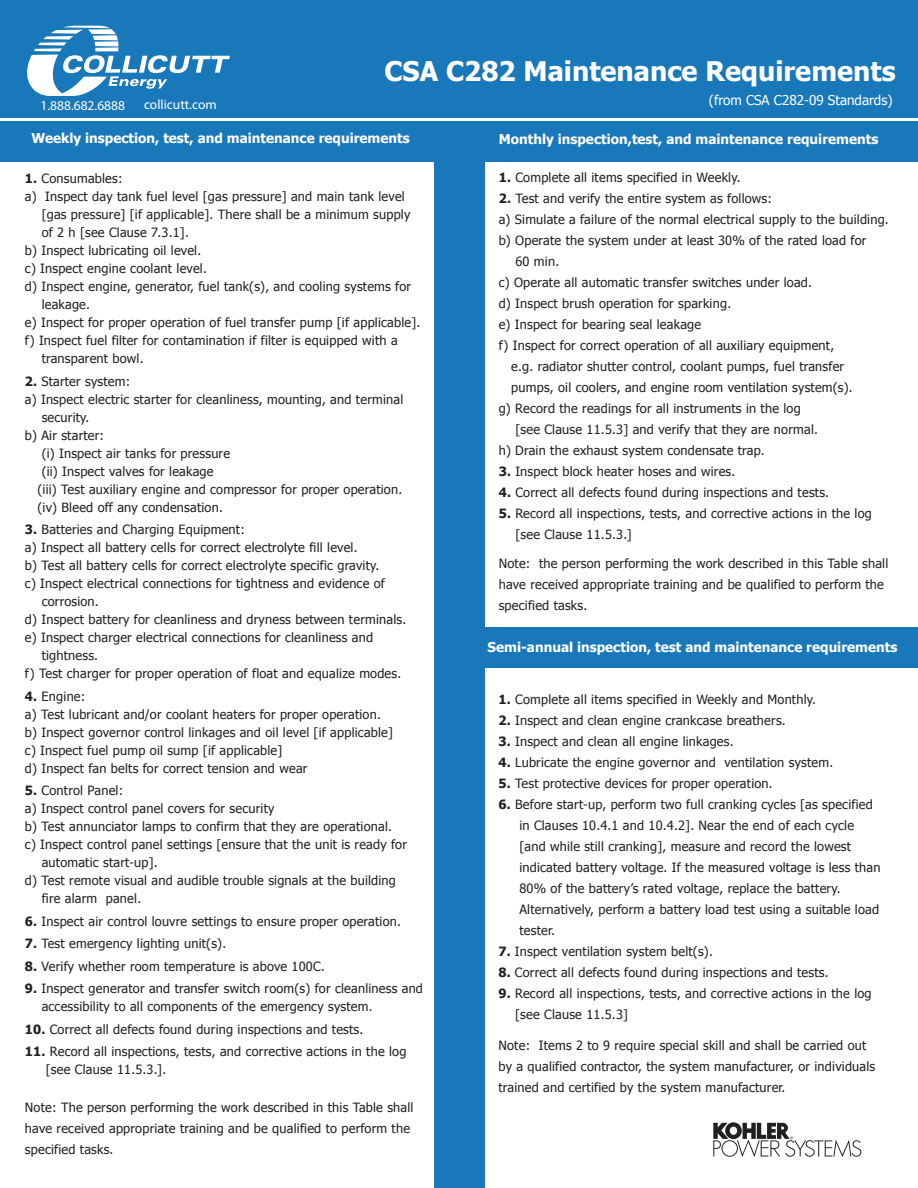
<style>
.page{position:relative;width:918px;height:1188px;background:#fff}
.page>*{position:absolute;margin:0;border:0;box-sizing:border-box;transform-origin:0 0}
.t1{font:700 27px "Tahoma";color:#fff}
.t2{font:700 13.5px "Tahoma";color:#fff}
.t3{font:13.5px "Myriad Pro";color:#fff}
.t4{font:13.5px "Tahoma";color:#fff}
.t5{font:12.75px/21px "Tahoma";letter-spacing:.015em;color:#221f20}
.s1{font-weight:700}
</style>
<div class="page">
<div style="left:0;top:0;width:918px;height:118px;background:#1878b9"></div>
<div style="left:434px;top:136px;width:50px;height:1052px;background:#1878b9"></div>
<svg style="left:27px;top:26px;width:203px;height:70px"></svg>
<div style="left:0;top:122px;width:918px;height:40px;background:#1878b9"></div>
<div style="left:450px;top:627px;width:468px;height:41px;background:#1878b9"></div>
<svg style="left:713px;top:1122px;width:148px;height:35px"></svg>
<p class="t3" style="left:41px;top:98px;width:86px">1.888.682.6888</p>
<p class="t3" style="left:144px;top:96px;width:74px">collicutt.com</p>
<h1 class="t1" style="left:385px;top:53px;width:512px">CSA C282 Maintenance Requirements</h1>
<p class="t4" style="left:709px;top:91px;width:185px">(from CSA C282-09 Standards)</p>
<p class="t2" style="left:31px;top:129px;width:380px">Weekly inspection, test, and maintenance requirements</p>
<p class="t2" style="left:499px;top:130px;width:381px">Monthly inspection,test, and maintenance requirements</p>
<p class="t5" style="left:25px;top:167px;width:99px"><span class="s1">1.</span> Consumables:</p>
<p class="t5" style="left:25px;top:185px;width:381px">a) Inspect day tank fuel level [gas pressure] and main tank level</p>
<p class="t5" style="left:42px;top:203px;width:370px">[gas pressure] [if applicable]. There shall be a minimum supply</p>
<p class="t5" style="left:42px;top:221px;width:149px">of 2 h [see Clause 7.3.1].</p>
<p class="t5" style="left:25px;top:239px;width:178px">b) Inspect lubricating oil level.</p>
<p class="t5" style="left:25px;top:257px;width:184px">c) Inspect engine coolant level.</p>
<p class="t5" style="left:25px;top:275px;width:388px">d) Inspect engine, generator, fuel tank(s), and cooling systems for</p>
<p class="t5" style="left:42px;top:293px;width:50px">leakage.</p>
<p class="t5" style="left:25px;top:311px;width:397px">e) Inspect for proper operation of fuel transfer pump [if applicable].</p>
<p class="t5" style="left:25px;top:329px;width:374px">f) Inspect fuel filter for contamination if filter is equipped with a</p>
<p class="t5" style="left:42px;top:347px;width:103px">transparent bowl.</p>
<p class="t5" style="left:25px;top:370px;width:107px"><span class="s1">2.</span> Starter system:</p>
<p class="t5" style="left:25px;top:388px;width:380px">a) Inspect electric starter for cleanliness, mounting, and terminal</p>
<p class="t5" style="left:42px;top:406px;width:49px">security.</p>
<p class="t5" style="left:25px;top:424px;width:81px">b) Air starter:</p>
<p class="t5" style="left:42px;top:442px;width:190px">(i) Inspect air tanks for pressure</p>
<p class="t5" style="left:42px;top:460px;width:173px">(ii) Inspect valves for leakage</p>
<p class="t5" style="left:37px;top:478px;width:366px">(iii) Test auxiliary engine and compressor for proper operation.</p>
<p class="t5" style="left:37px;top:496px;width:187px">(iv) Bleed off any condensation.</p>
<p class="t5" style="left:25px;top:518px;width:222px"><span class="s1">3.</span> Batteries and Charging Equipment:</p>
<p class="t5" style="left:25px;top:536px;width:334px">a) Inspect all battery cells for correct electrolyte fill level.</p>
<p class="t5" style="left:25px;top:554px;width:356px">b) Test all battery cells for correct electrolyte specific gravity.</p>
<p class="t5" style="left:25px;top:572px;width:362px">c) Inspect electrical connections for tightness and evidence of</p>
<p class="t5" style="left:42px;top:590px;width:59px">corrosion.</p>
<p class="t5" style="left:25px;top:608px;width:383px">d) Inspect battery for cleanliness and dryness between terminals.</p>
<p class="t5" style="left:25px;top:626px;width:350px">e) Inspect charger electrical connections for cleanliness and</p>
<p class="t5" style="left:42px;top:644px;width:58px">tightness.</p>
<p class="t5" style="left:25px;top:662px;width:378px">f) Test charger for proper operation of float and equalize modes.</p>
<p class="t5" style="left:25px;top:686px;width:370px;line-height:18px"><span class="s1">4.</span> Engine:<br>a) Test lubricant and/or coolant heaters for proper operation. b) Inspect governor control linkages and oil level [if applicable] c) Inspect fuel pump oil sump [if applicable]<br>d) Inspect fan belts for correct tension and wear</p>
<p class="t5" style="left:25px;top:779px;width:100px"><span class="s1">5.</span> Control Panel:</p>
<p class="t5" style="left:25px;top:797px;width:251px">a) Inspect control panel covers for security</p>
<p class="t5" style="left:25px;top:815px;width:369px">b) Test annunciator lamps to confirm that they are operational.</p>
<p class="t5" style="left:25px;top:833px;width:384px">c) Inspect control panel settings [ensure that the unit is ready for</p>
<p class="t5" style="left:42px;top:851px;width:118px">automatic start-up].</p>
<p class="t5" style="left:25px;top:869px;width:373px">d) Test remote visual and audible trouble signals at the building</p>
<p class="t5" style="left:42px;top:887px;width:101px">fire alarm panel.</p>
<p class="t5" style="left:25px;top:910px;width:378px"><span class="s1">6.</span> Inspect air control louvre settings to ensure proper operation.</p>
<p class="t5" style="left:25px;top:932px;width:203px"><span class="s1">7.</span> Test emergency lighting unit(s).</p>
<p class="t5" style="left:25px;top:955px;width:301px"><span class="s1">8.</span> Verify whether room temperature is above 100C.</p>
<p class="t5" style="left:42px;top:979px;width:383px;line-height:18px;text-indent:-17px"><span class="s1">9.</span> Inspect generator and transfer switch room(s) for cleanliness and accessibility to all components of the emergency system.</p>
<p class="t5" style="left:25px;top:1018px;width:340px"><span class="s1">10.</span> Correct all defects found during inspections and tests.</p>
<p class="t5" style="left:46px;top:1042px;width:362px;line-height:18px;text-indent:-21px"><span class="s1">11.</span> Record all inspections, tests, and corrective actions in the log [see Clause 11.5.3.].</p>
<p class="t5" style="left:25px;top:1096px;width:390px">Note: The person performing the work described in this Table shall have received appropriate training and be qualified to perform the specified tasks.</p>
<p class="t5" style="left:499px;top:166px;width:243px"><span class="s1">1.</span> Complete all items specified in Weekly.</p>
<p class="t5" style="left:499px;top:187px;width:275px"><span class="s1">2.</span> Test and verify the entire system as follows:</p>
<p class="t5" style="left:499px;top:208px;width:392px">a) Simulate a failure of the normal electrical supply to the building.</p>
<p class="t5" style="left:499px;top:229px;width:369px">b) Operate the system under at least 30% of the rated load for</p>
<p class="t5" style="left:515px;top:250px;width:45px">60 min.</p>
<p class="t5" style="left:499px;top:271px;width:315px">c) Operate all automatic transfer switches under load.</p>
<p class="t5" style="left:499px;top:292px;width:234px">d) Inspect brush operation for sparking.</p>
<p class="t5" style="left:499px;top:313px;width:204px">e) Inspect for bearing seal leakage</p>
<p class="t5" style="left:499px;top:334px;width:337px">f) Inspect for correct operation of all auxiliary equipment,</p>
<p class="t5" style="left:511px;top:355px;width:334px">e.g. radiator shutter control, coolant pumps, fuel transfer</p>
<p class="t5" style="left:511px;top:376px;width:343px">pumps, oil coolers, and engine room ventilation system(s).</p>
<p class="t5" style="left:499px;top:397px;width:304px">g) Record the readings for all instruments in the log</p>
<p class="t5" style="left:515px;top:418px;width:304px">[see Clause 11.5.3] and verify that they are normal.</p>
<p class="t5" style="left:499px;top:439px;width:267px">h) Drain the exhaust system condensate trap.</p>
<p class="t5" style="left:499px;top:460px;width:238px"><span class="s1">3.</span> Inspect block heater hoses and wires.</p>
<p class="t5" style="left:499px;top:481px;width:332px"><span class="s1">4.</span> Correct all defects found during inspections and tests.</p>
<p class="t5" style="left:515px;top:502px;width:358px;text-indent:-17px"><span class="s1">5.</span> Record all inspections, tests, and corrective actions in the log [see Clause 11.5.3.]</p>
<p class="t5" style="left:499px;top:552px;width:391px">Note: the person performing the work described in this Table shall have received appropriate training and be qualified to perform the specified tasks.</p>
<p class="t2" style="left:488px;top:638px;width:411px">Semi-annual inspection, test and maintenance requirements</p>
<p class="t5" style="left:498px;top:688px;width:319px"><span class="s1">1.</span> Complete all items specified in Weekly and Monthly.</p>
<p class="t5" style="left:498px;top:709px;width:289px"><span class="s1">2.</span> Inspect and clean engine crankcase breathers.</p>
<p class="t5" style="left:498px;top:730px;width:237px"><span class="s1">3.</span> Inspect and clean all engine linkages.</p>
<p class="t5" style="left:498px;top:751px;width:336px"><span class="s1">4.</span> Lubricate the engine governor and ventilation system.</p>
<p class="t5" style="left:498px;top:772px;width:276px"><span class="s1">5.</span> Test protective devices for proper operation.</p>
<p class="t5" style="left:519px;top:793px;width:363px;text-indent:-21px"><span class="s1">6.</span> Before start-up, perform two full cranking cycles [as specified in Clauses 10.4.1 and 10.4.2]. Near the end of each cycle [and while still cranking], measure and record the lowest indicated battery voltage. If the measured voltage is less than 80% of the battery’s rated voltage, replace the battery.<br>Alternatively, perform a battery load test using a suitable load tester.</p>
<p class="t5" style="left:498px;top:940px;width:216px"><span class="s1">7.</span> Inspect ventilation system belt(s).</p>
<p class="t5" style="left:498px;top:961px;width:332px"><span class="s1">8.</span> Correct all defects found during inspections and tests.</p>
<p class="t5" style="left:515px;top:982px;width:358px;text-indent:-17px"><span class="s1">9.</span> Record all inspections, tests, and corrective actions in the log [see Clause 11.5.3]</p>
<p class="t5" style="left:498px;top:1035px;width:378px">Note: Items 2 to 9 require special skill and shall be carried out by a qualified contractor, the system manufacturer, or individuals trained and certified by the system manufacturer.</p>
</div>
